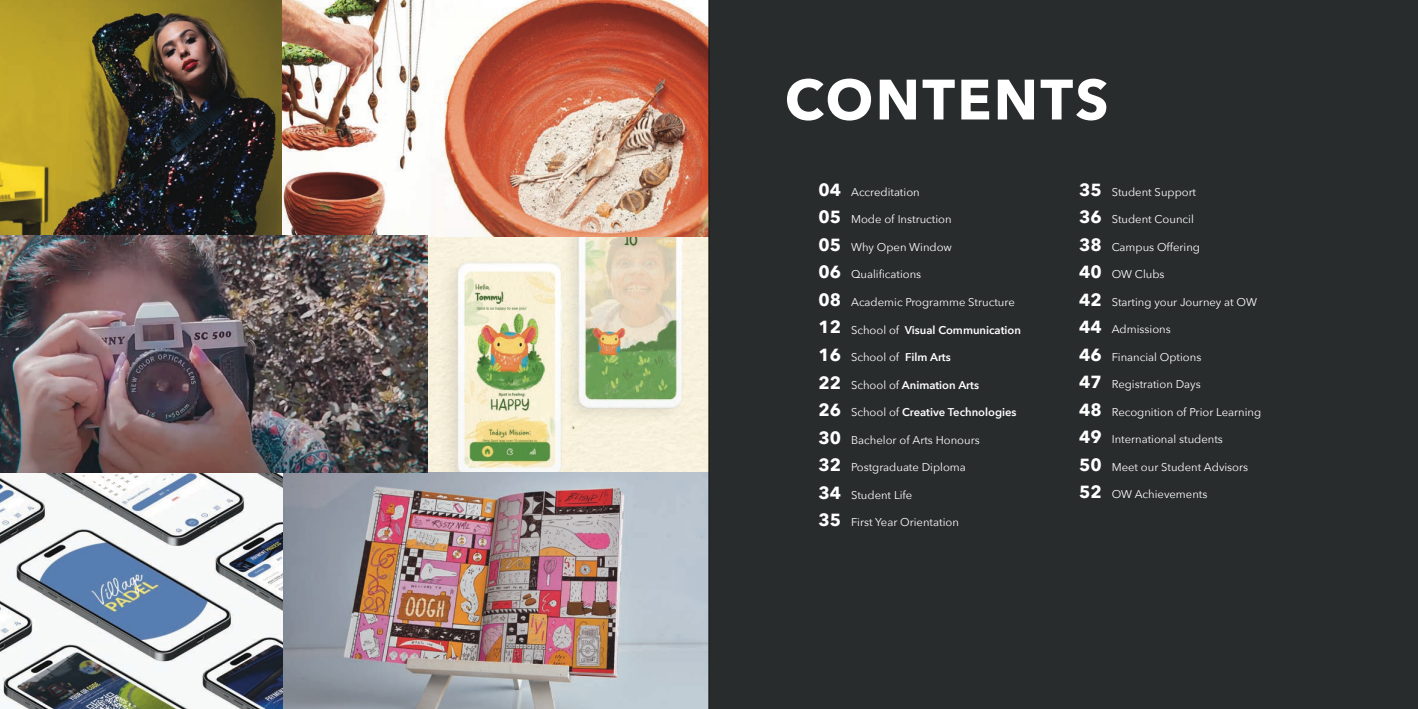
<style>
.page{position:relative;width:1418px;height:709px;background:#fff}
.page>*{position:absolute;margin:0;border:0;box-sizing:border-box;transform-origin:0 0}
.t1{font:700 56.25px "Avenir Next";letter-spacing:.04em;color:#fff}
.t2{font:700 17.5px "Avenir Next";color:#fff}
.t3{font:11.25px "Avenir Next";color:#fff}
.t4{font:600 11.25px "Avenir Next";color:#fff}
.s1{font-weight:400}
.s2{font-weight:600}
</style>
<div class="page">
<img style="left:0;top:0;width:708px;height:709px">
<div style="left:708px;top:0;width:709px;height:709px;background:#292c2d"></div>
<p class="t1" style="left:784px;top:51px;width:325px">CONTENTS</p>
<p class="t2" style="left:818px;top:175px;width:24px">04</p>
<p class="t2" style="left:818px;top:202px;width:24px">05</p>
<p class="t2" style="left:818px;top:230px;width:24px">05</p>
<p class="t2" style="left:818px;top:257px;width:24px">06</p>
<p class="t2" style="left:818px;top:285px;width:24px">08</p>
<p class="t2" style="left:818px;top:312px;width:24px">12</p>
<p class="t2" style="left:818px;top:340px;width:24px">16</p>
<p class="t2" style="left:818px;top:367px;width:24px">22</p>
<p class="t2" style="left:818px;top:395px;width:24px">26</p>
<p class="t2" style="left:818px;top:422px;width:24px">30</p>
<p class="t2" style="left:818px;top:450px;width:24px">32</p>
<p class="t2" style="left:818px;top:477px;width:24px">34</p>
<p class="t2" style="left:818px;top:505px;width:24px">35</p>
<p class="t3" style="left:851px;top:182px;width:70px">Accreditation</p>
<p class="t3" style="left:851px;top:210px;width:102px">Mode of Instruction</p>
<p class="t3" style="left:851px;top:237px;width:102px">Why Open Window</p>
<p class="t3" style="left:851px;top:265px;width:72px">Qualifications</p>
<p class="t3" style="left:851px;top:292px;width:165px">Academic Programme Structure</p>
<p class="t4" style="left:851px;top:320px;width:171px"><span class="s1">School of</span> Visual Communication</p>
<p class="t3" style="left:851px;top:347px;width:101px">School of <span class="s2">Film Arts</span></p>
<p class="t4" style="left:851px;top:375px;width:129px"><span class="s1">School of</span> Animation Arts</p>
<p class="t4" style="left:851px;top:402px;width:167px"><span class="s1">School of</span> Creative Technologies</p>
<p class="t3" style="left:851px;top:430px;width:130px">Bachelor of Arts Honours</p>
<p class="t3" style="left:851px;top:457px;width:116px">Postgraduate Diploma</p>
<p class="t3" style="left:851px;top:485px;width:63px">Student Life</p>
<p class="t3" style="left:851px;top:512px;width:109px">First Year Orientation</p>
<p class="t2" style="left:1079px;top:175px;width:24px">35</p>
<p class="t2" style="left:1079px;top:202px;width:24px">36</p>
<p class="t2" style="left:1079px;top:229px;width:24px">38</p>
<p class="t2" style="left:1079px;top:257px;width:24px">40</p>
<p class="t2" style="left:1079px;top:284px;width:24px">42</p>
<p class="t2" style="left:1079px;top:312px;width:24px">44</p>
<p class="t2" style="left:1079px;top:339px;width:24px">46</p>
<p class="t2" style="left:1079px;top:367px;width:24px">47</p>
<p class="t2" style="left:1079px;top:394px;width:24px">48</p>
<p class="t2" style="left:1079px;top:422px;width:24px">49</p>
<p class="t2" style="left:1079px;top:449px;width:24px">50</p>
<p class="t2" style="left:1079px;top:477px;width:24px">52</p>
<p class="t3" style="left:1111px;top:182px;width:86px">Student Support</p>
<p class="t3" style="left:1111px;top:210px;width:84px">Student Council</p>
<p class="t3" style="left:1111px;top:237px;width:90px">Campus Offering</p>
<p class="t3" style="left:1111px;top:265px;width:54px">OW Clubs</p>
<p class="t3" style="left:1111px;top:292px;width:147px">Starting your Journey at OW</p>
<p class="t3" style="left:1111px;top:320px;width:60px">Admissions</p>
<p class="t3" style="left:1111px;top:347px;width:91px">Financial Options</p>
<p class="t3" style="left:1111px;top:375px;width:90px">Registration Days</p>
<p class="t3" style="left:1111px;top:402px;width:151px">Recognition of Prior Learning</p>
<p class="t3" style="left:1111px;top:430px;width:113px">International students</p>
<p class="t3" style="left:1111px;top:457px;width:138px">Meet our Student Advisors</p>
<p class="t3" style="left:1111px;top:485px;width:97px">OW Achievements</p>
</div>
